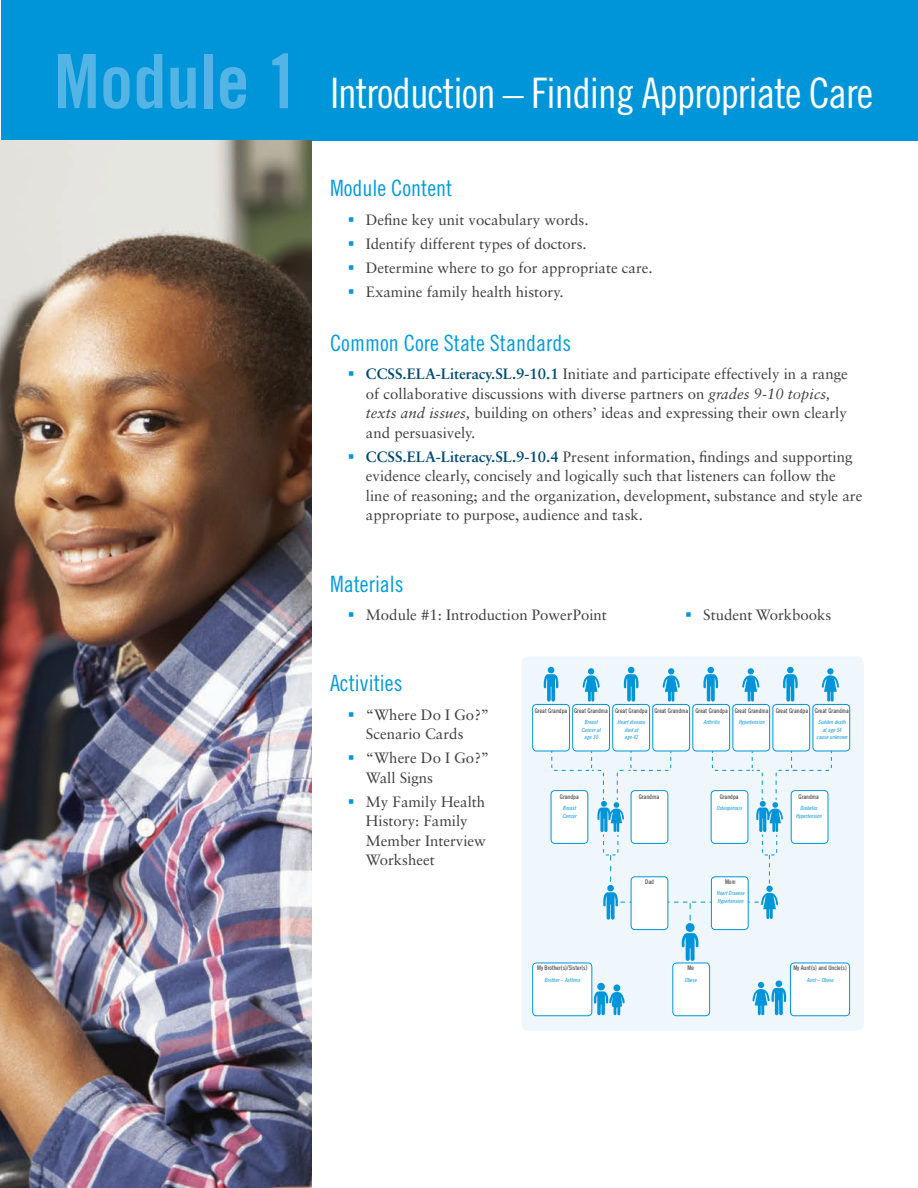
<style>
.page{position:relative;width:918px;height:1188px;background:#fff}
.page>*{position:absolute;margin:0;border:0;box-sizing:border-box;transform-origin:0 0}
.t1{font:75px "Trade Gothic LT Std Bd Cn 20";color:#54b4e5}
.t2{font:42px "Trade Gothic LT Std Cn 18";letter-spacing:-.025em;color:#fff}
.t3{font:22.5px "Trade Gothic LT Std Cn 18";color:#009bdc}
.t4{font:15px/19.5px "Sabon LT Std";color:#3e3e3f}
.t5{font:6.3px "Trade Gothic LT Std Cn 18";color:#231f20}
.t6{font:5.7px/7.6px "Trade Gothic LT Std Cn 18 Obl";color:#0095d9;text-align:center}
.s1{color:#0095d9}
.s2{font-weight:700;color:#004a73}
.s3{font-style:italic}
</style>
<div class="page">
<div style="left:2px;top:0;width:916px;height:140px;background:#0095d9"></div>
<div style="left:521px;top:656px;width:343px;height:375px;background:#f0f7fc;border-radius:8px"></div>
<div style="left:573px;top:704px;width:37px;height:47px;background:#fff;border-radius:4px"></div>
<div style="left:572px;top:704px;width:38px;height:47px;border:1px solid #0095d9;border-radius:4px"></div>
<div style="left:653px;top:704px;width:37px;height:47px;background:#fff;border-radius:4px"></div>
<div style="left:652px;top:704px;width:38px;height:47px;border:1px solid #0095d9;border-radius:4px"></div>
<div style="left:693px;top:704px;width:37px;height:47px;background:#fff;border-radius:4px"></div>
<div style="left:693px;top:704px;width:37px;height:47px;border:1px solid #0095d9;border-radius:4px"></div>
<div style="left:711px;top:790px;width:37px;height:54px;border:1px solid #0095d9;border-radius:4px"></div>
<div style="left:733px;top:704px;width:37px;height:47px;background:#fff;border-radius:4px"></div>
<div style="left:733px;top:704px;width:37px;height:47px;border:1px solid #0095d9;border-radius:4px"></div>
<div style="left:773px;top:704px;width:37px;height:47px;background:#fff;border-radius:4px"></div>
<div style="left:773px;top:704px;width:37px;height:47px;border:1px solid #0095d9;border-radius:4px"></div>
<div style="left:813px;top:704px;width:37px;height:47px;background:#fff;border-radius:4px"></div>
<div style="left:813px;top:704px;width:37px;height:47px;border:1px solid #0095d9;border-radius:4px"></div>
<div style="left:533px;top:704px;width:36px;height:47px;background:#fff;border-radius:4px"></div>
<div style="left:532px;top:704px;width:38px;height:47px;border:1px solid #0095d9;border-radius:4px"></div>
<div style="left:613px;top:704px;width:37px;height:47px;background:#fff;border-radius:4px"></div>
<div style="left:612px;top:704px;width:38px;height:47px;border:1px solid #0095d9;border-radius:4px"></div>
<div style="left:533px;top:963px;width:59px;height:53px;background:#fff;border-radius:4px"></div>
<div style="left:532px;top:963px;width:60px;height:53px;border:1px solid #0095d9;border-radius:4px"></div>
<div style="left:790px;top:963px;width:60px;height:53px;background:#fff;border-radius:4px"></div>
<div style="left:790px;top:963px;width:60px;height:53px;border:1px solid #0095d9;border-radius:4px"></div>
<div style="left:766px;top:886px;width:7px;height:6px;background:#0095d9;border-radius:50%"></div>
<svg style="left:583px;top:668px;width:17px;height:34px"></svg>
<svg style="left:663px;top:668px;width:17px;height:34px"></svg>
<svg style="left:742px;top:668px;width:17px;height:34px"></svg>
<svg style="left:822px;top:675px;width:17px;height:27px"></svg>
<div style="left:827px;top:668px;width:7px;height:6px;background:#0095d9;border-radius:50%"></div>
<div style="left:607px;top:885px;width:7px;height:6px;background:#0095d9;border-radius:50%"></div>
<svg style="left:752px;top:982px;width:34px;height:33px"></svg>
<div style="left:776px;top:980px;width:6px;height:7px;background:#0095d9;border-radius:50%"></div>
<svg style="left:544px;top:667px;width:14px;height:35px"></svg>
<svg style="left:624px;top:667px;width:14px;height:35px"></svg>
<svg style="left:703px;top:674px;width:15px;height:28px"></svg>
<div style="left:707px;top:667px;width:7px;height:6px;background:#0095d9;border-radius:50%"></div>
<svg style="left:783px;top:674px;width:15px;height:28px"></svg>
<div style="left:787px;top:667px;width:7px;height:6px;background:#0095d9;border-radius:50%"></div>
<div style="left:686px;top:923px;width:9px;height:9px;background:#0095d9;border-radius:50%"></div>
<svg style="left:682px;top:933px;width:17px;height:28px"></svg>
<div style="left:711px;top:877px;width:37px;height:53px;background:#fff;border-radius:4px"></div>
<div style="left:711px;top:876px;width:38px;height:54px;border:1px solid #0095d9;border-radius:4px"></div>
<div style="left:631px;top:877px;width:37px;height:53px;background:#fff;border-radius:4px"></div>
<div style="left:631px;top:876px;width:37px;height:54px;border:1px solid #0095d9;border-radius:4px"></div>
<div style="left:673px;top:963px;width:37px;height:53px;background:#fff;border-radius:4px"></div>
<div style="left:672px;top:963px;width:38px;height:53px;border:1px solid #0095d9;border-radius:4px"></div>
<svg style="left:603px;top:892px;width:175px;height:29px"></svg>
<div style="left:613px;top:984px;width:7px;height:7px;background:#0095d9;border-radius:50%"></div>
<div style="left:597px;top:983px;width:8px;height:7px;background:#0095d9;border-radius:50%"></div>
<svg style="left:594px;top:991px;width:31px;height:24px"></svg>
<svg style="left:712px;top:751px;width:120px;height:133px"></svg>
<svg style="left:551px;top:751px;width:121px;height:131px"></svg>
<img style="left:0;top:140px;width:312px;height:1048px">
<h1 class="t1" style="left:54px;top:36px;width:247px">Module 1</h1>
<h2 class="t2" style="left:330px;top:68px;width:545px">Introduction – Finding Appropriate Care</h2>
<h3 class="t3" style="left:330px;top:175px;width:124px">Module Content</h3>
<p class="t4" style="left:348px;top:210px;width:242px"><span class="s1">▪</span> Define key unit vocabulary words.</p>
<p class="t4" style="left:348px;top:234px;width:240px"><span class="s1">▪</span> Identify different types of doctors.</p>
<p class="t4" style="left:348px;top:258px;width:306px"><span class="s1">▪</span> Determine where to go for appropriate care.</p>
<p class="t4" style="left:348px;top:282px;width:217px"><span class="s1">▪</span> Examine family health history.</p>
<h3 class="t3" style="left:330px;top:330px;width:243px">Common Core State Standards</h3>
<p class="t4" style="left:366px;top:364px;width:483px;text-indent:-18px"><span class="s1">▪</span> <span class="s2">CCSS.ELA-Literacy.SL.9-10.1</span> Initiate and participate effectively in a range of collaborative discussions with diverse partners on <span class="s3">grades 9-10 topics, texts and issues,</span> building on others’ ideas and expressing their own clearly and persuasively.</p>
<p class="t4" style="left:366px;top:447px;width:498px;text-indent:-18px"><span class="s1">▪</span> <span class="s2">CCSS.ELA-Literacy.SL.9-10.4</span> Present information, findings and supporting evidence clearly, concisely and logically such that listeners can follow the line of reasoning; and the organization, development, substance and style are appropriate to purpose, audience and task.</p>
<h3 class="t3" style="left:330px;top:570px;width:75px">Materials</h3>
<p class="t4" style="left:348px;top:605px;width:260px"><span class="s1">▪</span> Module #1: Introduction PowerPoint</p>
<p class="t4" style="left:685px;top:605px;width:148px"><span class="s1">▪</span> Student Workbooks</p>
<h3 class="t3" style="left:330px;top:670px;width:74px">Activities</h3>
<p class="t4" style="left:348px;top:704px;width:143px;text-align:center"><span class="s1">▪</span> “Where Do I Go?”<br>Scenario Cards</p>
<p class="t4" style="left:366px;top:748px;width:125px;text-indent:-18px"><span class="s1">▪</span> “Where Do I Go?”<br>Wall Signs</p>
<p class="t4" style="left:366px;top:791px;width:121px;text-indent:-18px"><span class="s1">▪</span> My Family Health<br>History: Family<br>Member Interview<br>Worksheet</p>
<p class="t5" style="left:535px;top:707px;width:75px">Great Grandpa Great Grandma</p>
<p class="t6" style="left:581px;top:718px;width:21px">Breast<br>Cancer at age 30</p>
<p class="t5" style="left:615px;top:707px;width:34px">Great Grandpa</p>
<p class="t6" style="left:618px;top:718px;width:29px">Heart disease died at<br>age 42</p>
<p class="t5" style="left:654px;top:707px;width:75px">Great Grandma Great Grandpa</p>
<p class="t6" style="left:704px;top:718px;width:18px">Arthritis</p>
<p class="t5" style="left:735px;top:707px;width:35px">Great Grandma</p>
<p class="t6" style="left:739px;top:718px;width:27px">Hypertension</p>
<p class="t5" style="left:776px;top:707px;width:75px">Great Grandpa Great Grandma</p>
<p class="t6" style="left:817px;top:718px;width:32px">Sudden death at age 54 cause unknown</p>
<p class="t5" style="left:560px;top:793px;width:21px">Grandpa</p>
<p class="t6" style="left:562px;top:804px;width:16px;text-align:left">Breast<br>Cancer</p>
<p class="t5" style="left:537px;top:964px;width:52px">My Brother(s)/Sister(s)</p>
<p class="t6" style="left:545px;top:976px;width:37px">Brother – Asthma</p>
<p class="t5" style="left:639px;top:793px;width:22px">Grandma</p>
<p class="t5" style="left:720px;top:793px;width:21px">Grandpa</p>
<p class="t6" style="left:717px;top:804px;width:27px">Osteoporosis</p>
<p class="t5" style="left:645px;top:878px;width:10px">Dad</p>
<p class="t5" style="left:725px;top:878px;width:12px">Mom</p>
<p class="t6" style="left:717px;top:889px;width:29px;text-align:left">Heart Disease<br>Hypertension</p>
<p class="t5" style="left:687px;top:964px;width:8px">Me</p>
<p class="t6" style="left:685px;top:976px;width:14px">Obese</p>
<p class="t5" style="left:799px;top:793px;width:22px">Grandma</p>
<p class="t6" style="left:796px;top:804px;width:27px">Diabetes<br>Hypertension</p>
<p class="t5" style="left:793px;top:964px;width:55px">My Aunt(s) and Uncle(s)</p>
<p class="t6" style="left:807px;top:976px;width:28px">Aunt – Obese</p>
</div>
